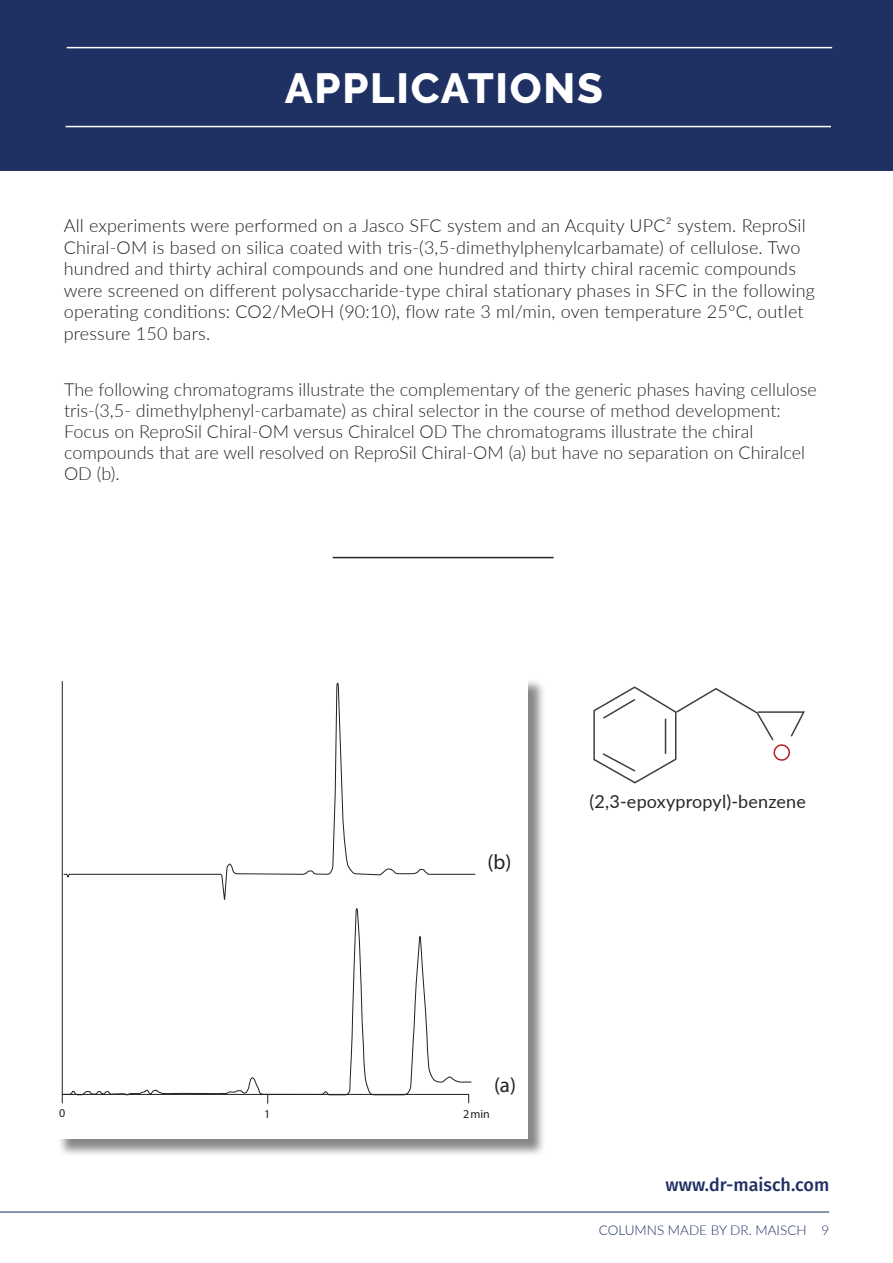
<style>
.page{position:relative;width:893px;height:1263px;background:#fff}
.page>*{position:absolute;margin:0;border:0;box-sizing:border-box;transform-origin:0 0}
.t1{font:800 42px "Raleway";letter-spacing:.04em;color:#fff}
.t2{font:21px "Myriad Pro";color:#231f20}
.t3{font:300 18px/21.6px "Lato";letter-spacing:.01em;color:#231f20}
.t4{font:300 18px/21px "Lato";color:#262825}
.t5{font:18px "Lato";letter-spacing:.01em;color:#262825}
.t6{font:500 18px "Fira Sans";color:#1f3062}
.t7{font:300 13.5px "Lato";color:#1f3062}
.t8{font:12px "Myriad Pro";color:#231f20}
</style>
<div class="page">
<div style="left:0;top:0;width:893px;height:171px;background:#1f3062"></div>
<hr style="left:333px;top:557px;width:221px;height:1px;background:#262825">
<hr style="left:0;top:1212px;width:829px;height:1px;background:#1f3062">
<div style="left:57px;top:678px;width:490px;height:479px;background:#231f20;opacity:.54"></div>
<div style="left:55px;top:676px;width:473px;height:462px;background:#fff"></div>
<svg style="left:63px;top:913px;width:409px;height:182px"></svg>
<svg style="left:63px;top:682px;width:413px;height:231px"></svg>
<svg style="left:593px;top:686px;width:212px;height:98px"></svg>
<hr style="left:66px;top:126px;width:765px;height:1px;background:#fff">
<hr style="left:67px;top:47px;width:765px;height:1px;background:#fff">
<h1 class="t1" style="left:285px;top:64px;width:320px">APPLICATIONS</h1>
<p class="t3" style="left:64px;top:214px;width:753px">All experiments were performed on a Jasco SFC system and an Acquity UPC² system. ReproSil Chiral-OM is based on silica coated with tris-(3,5-dimethylphenylcarbamate) of cellulose. Two hundred and thirty achiral compounds and one hundred and thirty chiral racemic compounds were screened on different polysaccharide-type chiral stationary phases in SFC in the following operating conditions: CO2/MeOH (90:10), flow rate 3 ml/min, oven temperature 25°C, outlet pressure 150 bars.</p>
<p class="t4" style="left:64px;top:378px;width:754px">The following chromatograms illustrate the complementary of the generic phases having cellulose tris-(3,5- dimethylphenyl-carbamate) as chiral selector in the course of method development:<br>Focus on ReproSil Chiral-OM versus Chiralcel OD The chromatograms illustrate the chiral compounds that are well resolved on ReproSil Chiral-OM (a) but have no separation on Chiralcel OD (b).</p>
<p class="t2" style="left:488px;top:849px;width:25px">(b)</p>
<p class="t5" style="left:590px;top:789px;width:218px">(2,3-epoxypropyl)-benzene</p>
<p class="t2" style="left:494px;top:1071px;width:24px">(a)</p>
<p class="t8" style="left:59px;top:1106px;width:8px">0</p>
<p class="t8" style="left:264px;top:1106px;width:8px">1</p>
<p class="t8" style="left:463px;top:1106px;width:28px">2min</p>
<p class="t6" style="left:666px;top:1171px;width:165px">www.dr-maisch.com</p>
<p class="t7" style="left:599px;top:1220px;width:232px">COLUMNS MADE BY DR. MAISCH 9</p>
</div>
